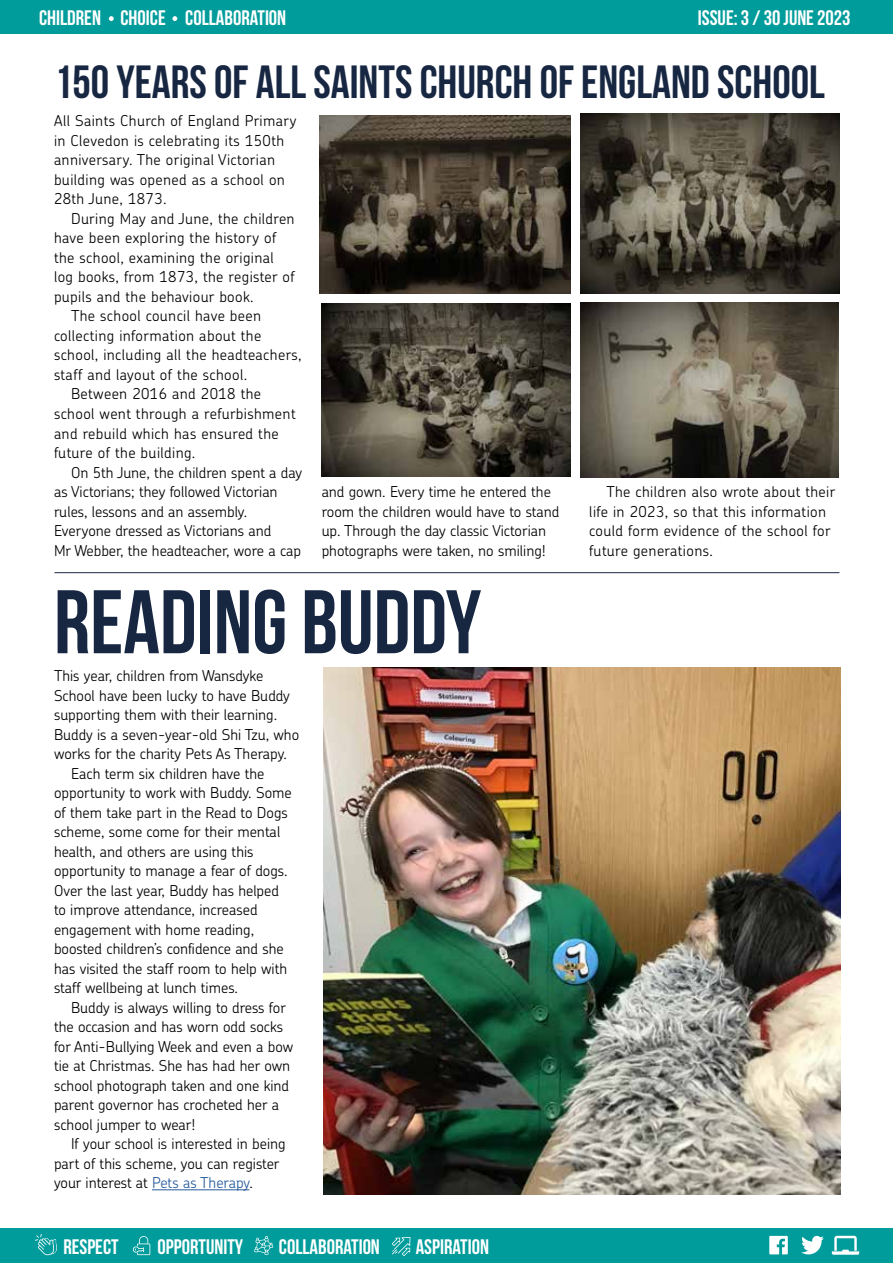
<style>
.page{position:relative;width:893px;height:1263px;background:#fff}
.page>*{position:absolute;margin:0;border:0;box-sizing:border-box;transform-origin:0 0}
.t1{font:90px "Bebas Neue";color:#172742}
.t2{font:46.5px "Bebas Neue";color:#172742}
.t3{font:21px "Bebas Neue";color:#fff}
.t4{font:300 15px/19.5px "Chevin Pro";color:#000}
.t5{font:300 15px/19.5px "Chevin Pro";letter-spacing:.025em;color:#000}
.s1{color:#275b9b}
</style>
<div class="page">
<div style="left:0;top:1229px;width:893px;height:34px;background:#009c9b"></div>
<svg style="left:769px;top:1236px;width:19px;height:18px"></svg>
<svg style="left:801px;top:1236px;width:23px;height:18px"></svg>
<svg style="left:35px;top:1234px;width:22px;height:21px"></svg>
<svg style="left:254px;top:1236px;width:19px;height:19px"></svg>
<svg style="left:133px;top:1236px;width:17px;height:19px"></svg>
<svg style="left:392px;top:1237px;width:18px;height:19px"></svg>
<svg style="left:832px;top:1236px;width:27px;height:19px"></svg>
<div style="left:0;top:0;width:893px;height:34px;background:#009c9b"></div>
<svg style="left:109px;top:16px;width:5px;height:5px"></svg>
<svg style="left:172px;top:16px;width:5px;height:5px"></svg>
<hr style="left:152px;top:1189px;width:97px;height:1px;background:#275b9b">
<img style="left:323px;top:668px;width:517px;height:527px">
<img style="left:320px;top:116px;width:251px;height:177px">
<img style="left:580px;top:113px;width:260px;height:180px">
<img style="left:321px;top:304px;width:250px;height:173px">
<img style="left:580px;top:302px;width:259px;height:175px">
<hr style="left:54px;top:572px;width:785px;height:1px;background:#172742">
<h3 class="t3" style="left:39px;top:6px;width:249px">CHILDREN CHOICE COLLABORATION</h3>
<h3 class="t3" style="left:698px;top:6px;width:154px">ISSUE: 3 / 30 JUNE 2023</h3>
<h2 class="t2" style="left:54px;top:57px;width:772px">150 YEARS OF ALL SAINTS CHURCH OF ENGLAND SCHOOL</h2>
<p class="t5" style="left:54px;top:111px;width:244px">All Saints Church of England Primary in Clevedon is celebrating its 150th anniversary. The original Victorian building was opened as a school on<br>28th June, 1873.</p>
<p class="t5" style="left:71px;top:208px;width:225px">During May and June, the children</p>
<p class="t5" style="left:54px;top:228px;width:224px">have been exploring the history of</p>
<p class="t5" style="left:54px;top:247px;width:221px">the school, examining the original</p>
<p class="t5" style="left:54px;top:267px;width:242px">log books, from 1873, the register of</p>
<p class="t5" style="left:54px;top:286px;width:201px">pupils and the behaviour book.</p>
<p class="t5" style="left:71px;top:306px;width:192px">The school council have been</p>
<p class="t5" style="left:54px;top:325px;width:209px">collecting information about the</p>
<p class="t5" style="left:54px;top:345px;width:249px">school, including all the headteachers,</p>
<p class="t5" style="left:54px;top:364px;width:195px">staff and layout of the school.</p>
<p class="t5" style="left:71px;top:384px;width:192px">Between 2016 and 2018 the</p>
<p class="t5" style="left:54px;top:403px;width:243px">school went through a refurbishment</p>
<p class="t5" style="left:54px;top:423px;width:226px">and rebuild which has ensured the</p>
<p class="t5" style="left:54px;top:442px;width:143px">future of the building.</p>
<p class="t4" style="left:71px;top:462px;width:233px">On 5th June, the children spent a day</p>
<p class="t4" style="left:54px;top:481px;width:225px">as Victorians; they followed Victorian</p>
<p class="t4" style="left:54px;top:501px;width:195px">rules, lessons and an assembly.</p>
<p class="t4" style="left:54px;top:520px;width:219px">Everyone dressed as Victorians and</p>
<p class="t4" style="left:54px;top:540px;width:249px">Mr Webber, the headteacher, wore a cap</p>
<p class="t4" style="left:322px;top:481px;width:239px">and gown. Every time he entered the room the children would have to stand up. Through the day classic Victorian photographs were taken, no smiling!</p>
<p class="t5" style="left:589px;top:481px;width:247px;text-indent:17px">The children also wrote about their life in 2023, so that this information could form evidence of the school for future generations.</p>
<h1 class="t1" style="left:54px;top:573px;width:429px">READING BUDDY</h1>
<p class="t4" style="left:54px;top:666px;width:211px">This year, children from Wansdyke</p>
<p class="t4" style="left:54px;top:685px;width:237px">School have been lucky to have Buddy</p>
<p class="t4" style="left:54px;top:705px;width:225px">supporting them with their learning.</p>
<p class="t4" style="left:54px;top:724px;width:247px">Buddy is a seven-year-old Shi Tzu, who</p>
<p class="t4" style="left:54px;top:744px;width:235px">works for the charity Pets As Therapy.</p>
<p class="t4" style="left:71px;top:763px;width:195px">Each term six children have the</p>
<p class="t4" style="left:54px;top:783px;width:239px">opportunity to work with Buddy. Some</p>
<p class="t4" style="left:54px;top:802px;width:235px">of them take part in the Read to Dogs</p>
<p class="t4" style="left:54px;top:822px;width:228px">scheme, some come for their mental</p>
<p class="t4" style="left:54px;top:841px;width:201px">health, and others are using this</p>
<p class="t4" style="left:54px;top:861px;width:235px">opportunity to manage a fear of dogs.</p>
<p class="t4" style="left:54px;top:880px;width:227px">Over the last year, Buddy has helped</p>
<p class="t4" style="left:54px;top:900px;width:205px">to improve attendance, increased</p>
<p class="t4" style="left:54px;top:919px;width:202px">engagement with home reading,</p>
<p class="t4" style="left:54px;top:939px;width:231px">boosted children’s confidence and she</p>
<p class="t4" style="left:54px;top:958px;width:235px">has visited the staff room to help with</p>
<p class="t4" style="left:54px;top:978px;width:186px">staff wellbeing at lunch times.</p>
<p class="t4" style="left:71px;top:997px;width:216px">Buddy is always willing to dress for</p>
<p class="t4" style="left:54px;top:1017px;width:231px">the occasion and has worn odd socks</p>
<p class="t4" style="left:54px;top:1036px;width:241px">for Anti-Bullying Week and even a bow</p>
<p class="t4" style="left:54px;top:1056px;width:238px">tie at Christmas. She has had her own</p>
<p class="t4" style="left:54px;top:1075px;width:237px">school photograph taken and one kind</p>
<p class="t4" style="left:54px;top:1095px;width:227px">parent governor has crocheted her a</p>
<p class="t4" style="left:54px;top:1114px;width:143px">school jumper to wear!</p>
<p class="t4" style="left:71px;top:1134px;width:216px">If your school is interested in being</p>
<p class="t4" style="left:54px;top:1153px;width:227px">part of this scheme, you can register</p>
<p class="t4" style="left:54px;top:1173px;width:200px">your interest at <span class="s1">Pets as Therapy</span>.</p>
<h3 class="t3" style="left:63px;top:1235px;width:57px">RESPECT</h3>
<h3 class="t3" style="left:158px;top:1235px;width:87px">OPPORTUNITY</h3>
<h3 class="t3" style="left:279px;top:1235px;width:102px">COLLABORATION</h3>
<h3 class="t3" style="left:416px;top:1235px;width:75px">ASPIRATION</h3>
</div>
